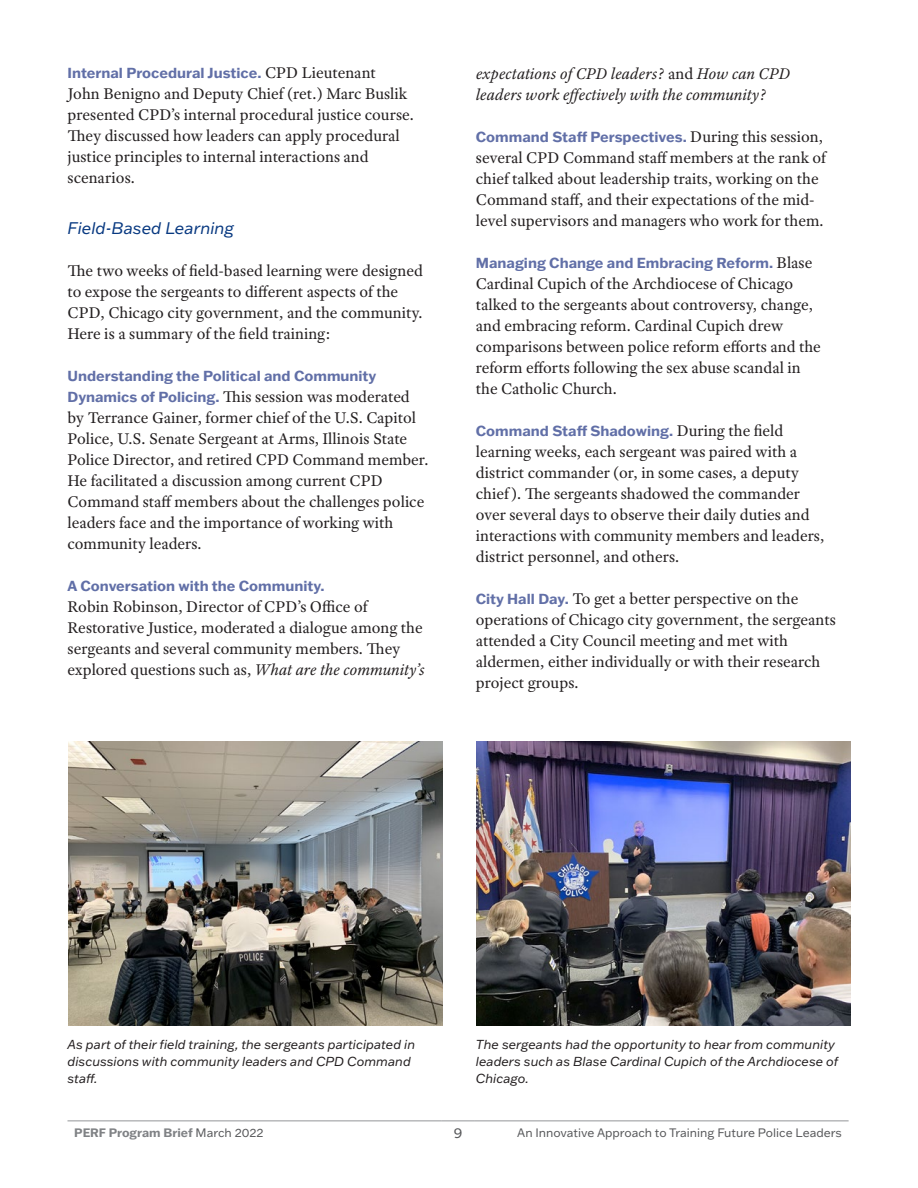
<style>
.page{position:relative;width:918px;height:1188px;background:#fff}
.page>*{position:absolute;margin:0;border:0;box-sizing:border-box;transform-origin:0 0}
.t1{font:16.5px/21px "Adobe Text Pro";color:#231f20}
.t2{font:italic 16.5px/21px "Adobe Text Pro";color:#231f20}
.t3{font:italic 16.5px "Franklin Gothic ATF";color:#083981}
.t4{font:700 14.25px "Franklin Gothic ATF";color:#616fa7}
.t5{font:14.25px "Franklin Gothic ATF";color:#57585a}
.t6{font:italic 12.75px/17.2px "Franklin Gothic ATF";color:#231f20}
.t7{font:12px "Franklin Gothic ATF";color:#57585a}
.t8{font:700 12px "Franklin Gothic ATF";color:#808285}
.s1{font-family:"Adobe Text Pro";font-weight:400;font-size:16.5px;color:#231f20}
.s2{font-family:"Franklin Gothic ATF";font-weight:700;font-size:14.25px;color:#616fa7}
.s3{font-style:italic}
.s4{font-style:normal}
.s5{font-weight:400;color:#57585a}
</style>
<div class="page">
<hr style="left:68px;top:1120px;width:373px;height:1px;background:#939598">
<hr style="left:441px;top:1120px;width:34px;height:1px;background:#939598">
<hr style="left:475px;top:1120px;width:374px;height:1px;background:#939598">
<img style="left:68px;top:742px;width:374px;height:283px">
<img style="left:476px;top:742px;width:374px;height:283px">
<p class="t4" style="left:68px;top:63px;width:310px">Internal Procedural Justice. <span class="s1">CPD Lieutenant</span></p>
<p class="t1" style="left:68px;top:83px;width:348px">John Benigno and Deputy Chief (ret.) Marc Buslik presented CPD’s internal procedural justice course.<br>They discussed how leaders can apply procedural justice principles to internal interactions and scenarios.</p>
<p class="t3" style="left:68px;top:217px;width:168px">Field-Based Learning</p>
<p class="t1" style="left:68px;top:260px;width:357px">The two weeks of field-based learning were designed to expose the sergeants to different aspects of the CPD, Chicago city government, and the community.<br>Here is a summary of the field training:</p>
<p class="t4" style="left:68px;top:366px;width:310px">Understanding the Political and Community</p>
<p class="t1" style="left:68px;top:386px;width:363px"><span class="s2">Dynamics of Policing.</span> This session was moderated by Terrance Gainer, former chief of the U.S. Capitol Police, U.S. Senate Sergeant at Arms, Illinois State Police Director, and retired CPD Command member.<br>He facilitated a discussion among current CPD Command staff members about the challenges police leaders face and the importance of working with community leaders.</p>
<p class="t4" style="left:68px;top:576px;width:259px">A Conversation with the Community.</p>
<p class="t1" style="left:68px;top:596px;width:359px">Robin Robinson, Director of CPD’s Office of Restorative Justice, moderated a dialogue among the sergeants and several community members. They explored questions such as, <span class="s3">What are the community’s</span></p>
<p class="t2" style="left:476px;top:63px;width:316px">expectations of CPD leaders? <span class="s4">and</span> How can CPD leaders work effectively with the community?</p>
<p class="t4" style="left:476px;top:128px;width:349px">Command Staff Perspectives. <span class="s1">During this session,</span></p>
<p class="t1" style="left:476px;top:147px;width:352px">several CPD Command staff members at the rank of chief talked about leadership traits, working on the Command staff, and their expectations of the mid&shy;level supervisors and managers who work for them.</p>
<p class="t4" style="left:476px;top:254px;width:338px">Managing Change and Embracing Reform. <span class="s1">Blase</span></p>
<p class="t1" style="left:476px;top:273px;width:347px">Cardinal Cupich of the Archdiocese of Chicago talked to the sergeants about controversy, change, and embracing reform. Cardinal Cupich drew comparisons between police reform efforts and the reform efforts following the sex abuse scandal in the Catholic Church.</p>
<p class="t4" style="left:476px;top:422px;width:309px">Command Staff Shadowing. <span class="s1">During the field</span></p>
<p class="t1" style="left:476px;top:441px;width:350px">learning weeks, each sergeant was paired with a district commander (or, in some cases, a deputy chief ). The sergeants shadowed the commander over several days to observe their daily duties and interactions with community members and leaders, district personnel, and others.</p>
<p class="t1" style="left:476px;top:588px;width:361px"><span class="s2">City Hall Day.</span> To get a better perspective on the operations of Chicago city government, the sergeants attended a City Council meeting and met with aldermen, either individually or with their research project groups.</p>
<p class="t6" style="left:68px;top:1035px;width:349px">As part of their field training, the sergeants participated in discussions with community leaders and CPD Command staff.</p>
<p class="t6" style="left:476px;top:1035px;width:364px">The sergeants had the opportunity to hear from community leaders such as Blase Cardinal Cupich of the Archdiocese of<br>Chicago.</p>
<p class="t8" style="left:74px;top:1124px;width:191px">PERF Program Brief <span class="s5">March 2022</span></p>
<p class="t5" style="left:454px;top:1124px;width:10px">9</p>
<p class="t7" style="left:517px;top:1124px;width:326px">An Innovative Approach to Training Future Police Leaders</p>
</div>
